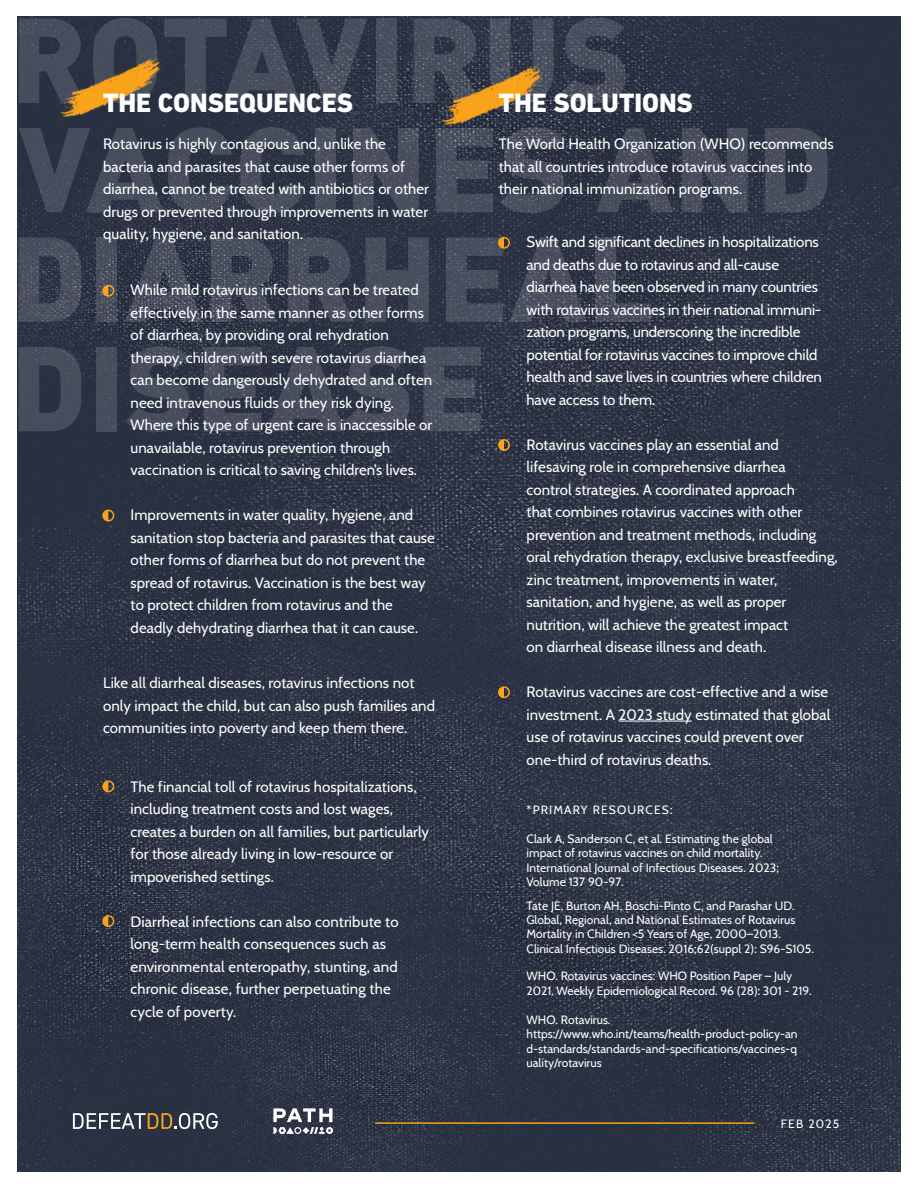
<style>
.page{position:relative;width:918px;height:1188px;background:#fff}
.page>*{position:absolute;margin:0;border:0;box-sizing:border-box;transform-origin:0 0}
.t1{font:800 27px "DIN Next LT Pro";color:#fff}
.t2{font:15px/22.5px "Cabin";letter-spacing:.005em;color:#fff}
.t3{font:12px/14.4px "Cabin";color:#fff}
.t4{font:12px "Cabin";letter-spacing:.095em;color:#fff}
</style>
<div class="page">
<img style="left:17px;top:16px;width:884px;height:1156px">
<svg style="left:19px;top:18px;width:66px;height:85px;background:#434a59"></svg>
<svg style="left:93px;top:18px;width:65px;height:2px"></svg>
<svg style="left:164px;top:18px;width:203px;height:85px;background:#3c4252"></svg>
<svg style="left:376px;top:18px;width:21px;height:85px;background:#4a505e"></svg>
<svg style="left:414px;top:18px;width:66px;height:85px"></svg>
<svg style="left:490px;top:18px;width:64px;height:9px"></svg>
<svg style="left:561px;top:18px;width:65px;height:86px;background:#3d4353"></svg>
<svg style="left:19px;top:127px;width:213px;height:86px;background:#3b4252"></svg>
<svg style="left:240px;top:127px;width:64px;height:86px;background:#3c4353"></svg>
<svg style="left:315px;top:128px;width:21px;height:84px;background:#4a505f"></svg>
<svg style="left:353px;top:128px;width:66px;height:84px;background:#444a59"></svg>
<svg style="left:436px;top:187px;width:57px;height:25px"></svg>
<svg style="left:500px;top:187px;width:65px;height:26px;background:#404655"></svg>
<svg style="left:596px;top:128px;width:77px;height:84px;background:#3d4352"></svg>
<svg style="left:682px;top:128px;width:66px;height:84px;background:#434958"></svg>
<svg style="left:765px;top:128px;width:63px;height:84px;background:#404656"></svg>
<svg style="left:19px;top:237px;width:63px;height:85px;background:#444959"></svg>
<svg style="left:96px;top:237px;width:20px;height:85px;background:#4b505e"></svg>
<svg style="left:125px;top:237px;width:77px;height:85px;background:#3e4454"></svg>
<svg style="left:211px;top:237px;width:67px;height:85px;background:#434958"></svg>
<svg style="left:288px;top:237px;width:67px;height:85px;background:#424757"></svg>
<svg style="left:365px;top:237px;width:64px;height:85px;background:#414757"></svg>
<svg style="left:595px;top:237px;width:57px;height:85px;background:#3c4252"></svg>
<svg style="left:19px;top:347px;width:63px;height:84px;background:#3f4655"></svg>
<div style="left:96px;top:347px;width:20px;height:84px;background:#464d5c"></div>
<svg style="left:126px;top:346px;width:64px;height:86px;background:#3d4353"></svg>
<svg style="left:204px;top:347px;width:57px;height:84px;background:#424857"></svg>
<svg style="left:267px;top:346px;width:143px;height:86px;background:#3c4252"></svg>
<svg style="left:423px;top:347px;width:58px;height:84px;background:#454b5a"></svg>
<svg style="left:73px;top:1113px;width:145px;height:16px;background:#717072"></svg>
<svg style="left:273px;top:1108px;width:60px;height:26px"></svg>
<hr style="left:375px;top:1122px;width:379px;height:2px;background:#f9a31c">
<img style="left:43px;top:20px;width:187px;height:160px">
<img style="left:424px;top:27px;width:187px;height:160px">
<svg style="left:446px;top:237px;width:141px;height:85px;background:#404655"></svg>
<div style="left:498px;top:439px;width:12px;height:12px;border:2px solid #f9a31f;border-radius:50%"></div>
<svg style="left:499px;top:440px;width:5px;height:10px"></svg>
<div style="left:498px;top:686px;width:12px;height:12px;border:2px solid #f9a31f;border-radius:50%"></div>
<svg style="left:499px;top:687px;width:5px;height:10px"></svg>
<div style="left:102px;top:285px;width:12px;height:12px;border:2px solid #f9a31f;border-radius:50%"></div>
<svg style="left:103px;top:286px;width:5px;height:10px"></svg>
<div style="left:102px;top:510px;width:12px;height:12px;border:2px solid #f9a31f;border-radius:50%"></div>
<svg style="left:103px;top:510px;width:5px;height:11px"></svg>
<div style="left:102px;top:915px;width:12px;height:12px;border:2px solid #f9a31f;border-radius:50%"></div>
<svg style="left:103px;top:916px;width:5px;height:10px"></svg>
<div style="left:102px;top:780px;width:12px;height:12px;border:2px solid #f9a31f;border-radius:50%"></div>
<svg style="left:103px;top:781px;width:5px;height:11px"></svg>
<hr style="left:618px;top:721px;width:74px;height:1px;background:#fff">
<h1 class="t1" style="left:103px;top:87px;width:251px">THE CONSEQUENCES</h1>
<h1 class="t1" style="left:499px;top:87px;width:196px">THE SOLUTIONS</h1>
<p class="t2" style="left:103px;top:132px;width:327px">Rotavirus is highly contagious and, unlike the bacteria and parasites that cause other forms of diarrhea, cannot be treated with antibiotics or other drugs or prevented through improvements in water quality, hygiene, and sanitation.</p>
<p class="t2" style="left:499px;top:132px;width:336px">The World Health Organization (WHO) recommends that all countries introduce rotavirus vaccines into their national immunization programs.</p>
<p class="t2" style="left:527px;top:230px;width:297px">Swift and significant declines in hospitalizations and deaths due to rotavirus and all-cause diarrhea have been observed in many countries with rotavirus vaccines in their national immuni&shy;zation programs, underscoring the incredible potential for rotavirus vaccines to improve child health and save lives in countries where children have access to them.</p>
<p class="t2" style="left:131px;top:278px;width:303px">While mild rotavirus infections can be treated effectively in the same manner as other forms of diarrhea, by providing oral rehydration therapy, children with severe rotavirus diarrhea can become dangerously dehydrated and often need intravenous fluids or they risk dying.<br>Where this type of urgent care is inaccessible or unavailable, rotavirus prevention through vaccination is critical to saving children’s lives.</p>
<p class="t2" style="left:131px;top:503px;width:306px">Improvements in water quality, hygiene, and sanitation stop bacteria and parasites that cause other forms of diarrhea but do not prevent the spread of rotavirus. Vaccination is the best way to protect children from rotavirus and the deadly dehydrating diarrhea that it can cause.</p>
<p class="t2" style="left:527px;top:432px;width:313px">Rotavirus vaccines play an essential and lifesaving role in comprehensive diarrhea<br>control strategies. A coordinated approach<br>that combines rotavirus vaccines with other prevention and treatment methods, including oral rehydration therapy, exclusive breastfeeding, zinc treatment, improvements in water, sanitation, and hygiene, as well as proper nutrition, will achieve the greatest impact<br>on diarrheal disease illness and death.</p>
<p class="t2" style="left:527px;top:680px;width:305px">Rotavirus vaccines are cost-effective and a wise investment. A 2023 study estimated that global use of rotavirus vaccines could prevent over one-third of rotavirus deaths.</p>
<p class="t2" style="left:103px;top:671px;width:333px">Like all diarrheal diseases, rotavirus infections not only impact the child, but can also push families and communities into poverty and keep them there.</p>
<p class="t2" style="left:131px;top:774px;width:300px">The financial toll of rotavirus hospitalizations, including treatment costs and lost wages, creates a burden on all families, but particularly for those already living in low-resource or impoverished settings.</p>
<p class="t2" style="left:131px;top:909px;width:270px">Diarrheal infections can also contribute to long-term health consequences such as environmental enteropathy, stunting, and chronic disease, further perpetuating the cycle of poverty.</p>
<p class="t4" style="left:527px;top:800px;width:148px">*PRIMARY RESOURCES:</p>
<p class="t3" style="left:527px;top:831px;width:254px">Clark A, Sanderson C, et al. Estimating the global impact of rotavirus vaccines on child mortality.<br>International Journal of Infectious Diseases. 2023; Volume 137 90-97.</p>
<p class="t3" style="left:527px;top:897px;width:289px">Tate JE, Burton AH, Boschi-Pinto C, and Parashar UD.<br>Global, Regional, and National Estimates of Rotavirus Mortality in Children &lt;5 Years of Age, 2000–2013.<br>Clinical Infectious Diseases. 2016;62(suppl 2): S96-S105.</p>
<p class="t3" style="left:527px;top:968px;width:287px">WHO. Rotavirus vaccines: WHO Position Paper – July<br>2021. Weekly Epidemiological Record. 96 (28): 301 - 219.</p>
<p class="t3" style="left:527px;top:1012px;width:273px">WHO. Rotavirus. https://www.who.int/teams/health-product-policy-an d-standards/standards-and-specifications/vaccines-q uality/rotavirus</p>
<p class="t3" style="left:781px;top:1116px;width:60px">FEB 2025</p>
</div>
